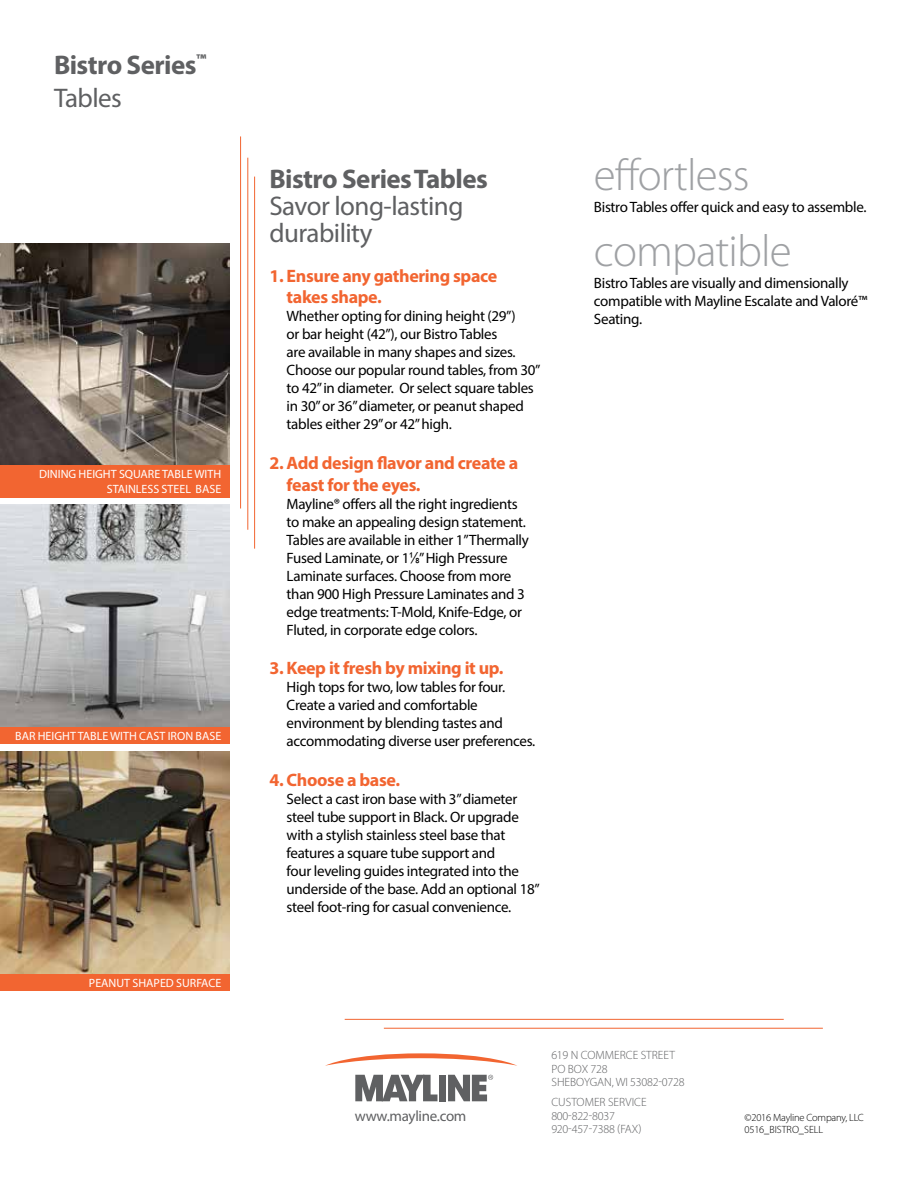
<style>
.page{position:relative;width:918px;height:1188px;background:#fff}
.page>*{position:absolute;margin:0;border:0;box-sizing:border-box;transform-origin:0 0}
.t1{font:300 45px "Myriad Pro";letter-spacing:-.02em;color:#9fa1a4}
.t2{font:700 27px/33px "Myriad Pro";letter-spacing:-.02em;color:#5f6062}
.t3{font:27px/27px "Myriad Pro";letter-spacing:-.02em;color:#5f6062}
.t4{font:700 18px/21.6px "Myriad Pro";letter-spacing:-.02em;color:#f26531}
.t5{font:15px/18px "Myriad Pro";letter-spacing:-.02em;color:#000}
.t6{font:15px "Myriad Pro";letter-spacing:-.02em;color:#5f6062}
.t7{font:12px/14.4px "Myriad Pro";color:#fff;text-align:right}
.t8{font:300 12px/13.5px "Myriad Pro";letter-spacing:-.005em;color:#5f6062}
.t9{font:300 10.5px/12px "Myriad Pro";letter-spacing:-.02em;color:#000}
.s1{font-weight:400}
.s2{font-family:"Arial Narrow"}
</style>
<div class="page">
<svg style="left:325px;top:1053px;width:192px;height:13px"></svg>
<svg style="left:448px;top:1075px;width:45px;height:26px"></svg>
<div style="left:439px;top:1075px;width:7px;height:26px;background:#5f6062"></div>
<svg style="left:355px;top:1075px;width:83px;height:26px"></svg>
<hr style="left:384px;top:1028px;width:439px;height:1px;background:#f26531">
<hr style="left:345px;top:1019px;width:439px;height:1px;background:#f26531">
<hr style="left:247px;top:158px;width:1px;height:372px;background:#f26531">
<hr style="left:254px;top:177px;width:1px;height:372px;background:#f26531">
<hr style="left:240px;top:136px;width:1px;height:373px;background:#f26531">
<img style="left:0;top:752px;width:229px;height:222px">
<img style="left:0;top:505px;width:229px;height:222px">
<img style="left:0;top:243px;width:229px;height:222px">
<div style="left:0;top:974px;width:229px;height:17px;background:#f26531"></div>
<div style="left:0;top:727px;width:229px;height:17px;background:#f26531"></div>
<div style="left:0;top:465px;width:229px;height:33px;background:#f26531"></div>
<h2 class="t2" style="left:54px;top:48px;width:154px">Bistro Series<sup>™<br></sup><span class="s1">Tables</span></h2>
<p class="t7" style="left:39px;top:467px;width:184px">DINING HEIGHT SQUARE TABLE WITH<br>STAINLESS STEEL BASE</p>
<p class="t7" style="left:15px;top:729px;width:208px">BAR HEIGHT TABLE WITH CAST IRON BASE</p>
<p class="t7" style="left:89px;top:975px;width:134px">PEANUT SHAPED SURFACE</p>
<h2 class="t2" style="left:269px;top:162px;width:220px">Bistro SeriesTables</h2>
<h2 class="t3" style="left:269px;top:192px;width:196px">Savor long-lasting durability</h2>
<p class="t4" style="left:287px;top:264px;width:212px;text-indent:-17px">1. Ensure any gathering space takes shape.</p>
<p class="t5" style="left:287px;top:307px;width:255px">Whether opting for dining height (29”)<br>or bar height (42”), our Bistro Tables<br>are available in many shapes and sizes.<br>Choose our popular round tables, from 30” to 42” in diameter. Or select square tables in 30” or 36” diameter, or peanut shaped tables either 29” or 42” high.</p>
<p class="t4" style="left:287px;top:451px;width:233px;text-indent:-17px">2. Add design flavor and create a feast for the eyes.</p>
<p class="t5" style="left:287px;top:494px;width:244px">Mayline® offers all the right ingredients to make an appealing design statement.<br>Tables are available in either 1” Thermally Fused Laminate, or 1<span class="s2">⅛</span>” High Pressure Laminate surfaces. Choose from more than 900 High Pressure Laminates and 3 edge treatments: T-Mold, Knife-Edge, or Fluted, in corporate edge colors.</p>
<p class="t4" style="left:269px;top:657px;width:235px">3. Keep it fresh by mixing it up.</p>
<p class="t5" style="left:287px;top:678px;width:250px">High tops for two, low tables for four.<br>Create a varied and comfortable environment by blending tastes and accommodating diverse user preferences.</p>
<p class="t4" style="left:269px;top:768px;width:132px">4. Choose a base.</p>
<p class="t5" style="left:287px;top:789px;width:255px">Select a cast iron base with 3” diameter steel tube support in Black. Or upgrade with a stylish stainless steel base that features a square tube support and<br>four leveling guides integrated into the underside of the base. Add an optional 18” steel foot-ring for casual convenience.</p>
<h1 class="t1" style="left:594px;top:150px;width:157px">effortless</h1>
<p class="t5" style="left:594px;top:198px;width:274px">Bistro Tables offer quick and easy to assemble.</p>
<h1 class="t1" style="left:594px;top:226px;width:199px">compatible</h1>
<p class="t5" style="left:594px;top:274px;width:275px">Bistro Tables are visually and dimensionally compatible with Mayline Escalate and Valoré™<br>Seating.</p>
<p class="t6" style="left:355px;top:1107px;width:113px">www.mayline.com</p>
<p class="t8" style="left:551px;top:1049px;width:135px">619 N COMMERCE STREET<br>PO BOX 728<br>SHEBOYGAN, WI 53082-0728</p>
<p class="t8" style="left:551px;top:1096px;width:97px">CUSTOMER SERVICE<br>800-822-8037<br>920-457-7388 (FAX)</p>
<p class="t9" style="left:745px;top:1112px;width:121px">©2016 Mayline Company, LLC<br>0516_BISTRO_SELL</p>
</div>
